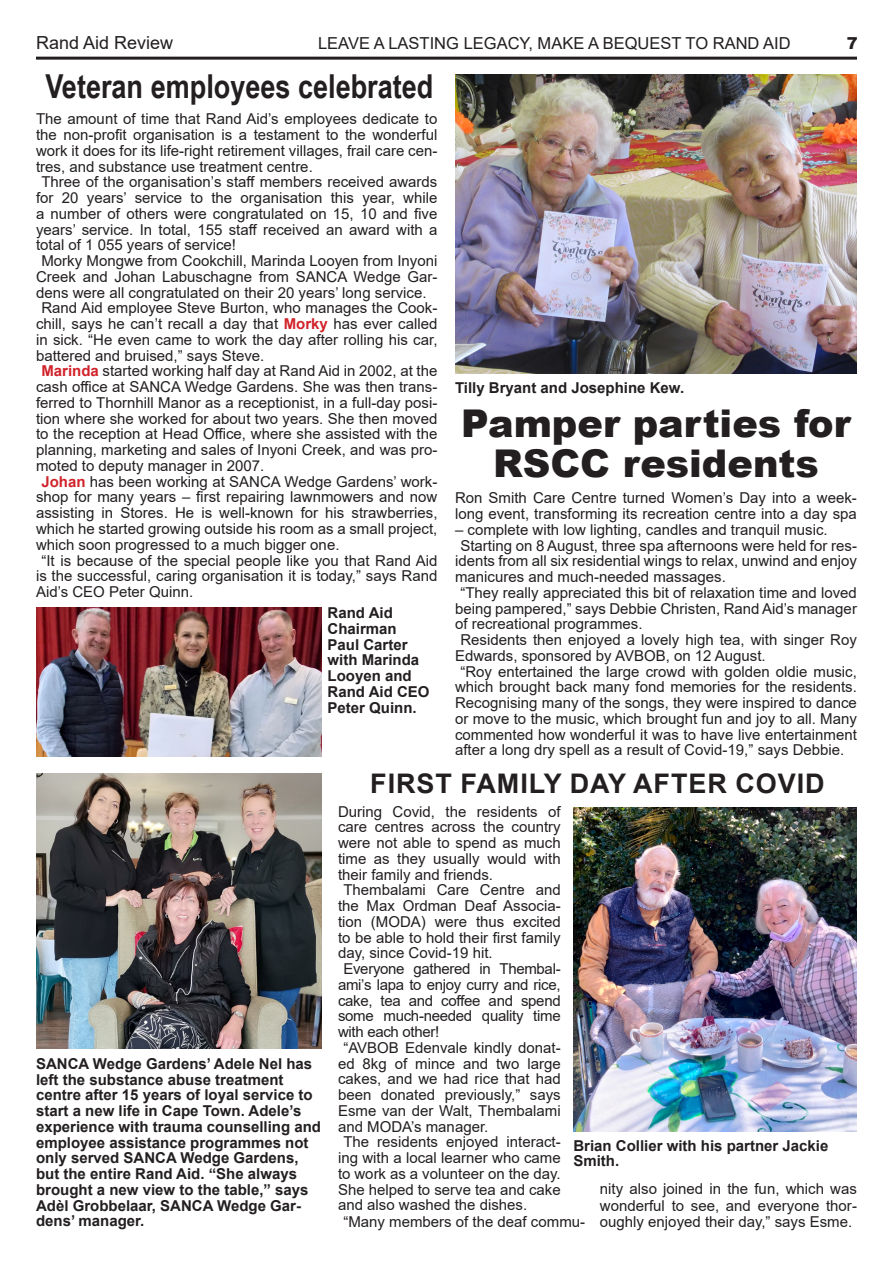
<style>
.page{position:relative;width:893px;height:1263px;background:#fff}
.page>*{position:absolute;margin:0;border:0;box-sizing:border-box;transform-origin:0 0}
.t1{font:900 38.25px/40.5px "Arial";color:#231f20;text-align:center}
.t2{font:700 33px "Arial Narrow";color:#231f20}
.t3{font:700 27px "Arial";letter-spacing:.035em;color:#231f20}
.t4{font:18px "Arial";color:#231f20}
.t5{font:16.5px "Arial";color:#231f20}
.t6{font:900 16.5px "Arial";color:#231f20}
.t7{font:15px/15.8px "Arial";color:#231f20;text-align:justify}
.t8{font:700 15px/15.8px "Arial";color:#231f20}
.s1{font-weight:700;color:#d1232a}
</style>
<div class="page">
<hr style="left:36px;top:57px;width:821px;height:3px;background:#231f20">
<img style="left:36px;top:607px;width:285px;height:150px">
<img style="left:455px;top:74px;width:402px;height:299px">
<img style="left:36px;top:773px;width:285px;height:276px">
<img style="left:573px;top:807px;width:284px;height:324px">
<p class="t4" style="left:36px;top:30px;width:139px">Rand Aid Review</p>
<p class="t5" style="left:318px;top:32px;width:474px">LEAVE A LASTING LEGACY, MAKE A BEQUEST TO RAND AID</p>
<p class="t6" style="left:847px;top:31px;width:13px">7</p>
<p class="t2" style="left:45px;top:62px;width:390px">Veteran employees celebrated</p>
<p class="t7" style="left:36px;top:111px;width:403px">The amount of time that Rand Aid’s employees dedicate to the non-profit organisation is a testament to the wonderful work it does for its life-right retirement villages, frail care cen&shy;tres, and substance use treatment centre.</p>
<p class="t7" style="left:36px;top:174px;width:403px;text-indent:5px">Three of the organisation’s staff members received awards for 20 years’ service to the organisation this year, while a number of others were congratulated on 15, 10 and five years’ service. In total, 155 staff received an award with a total of 1 055 years of service!</p>
<p class="t7" style="left:36px;top:253px;width:403px;text-indent:5px">Morky Mongwe from Cookchill, Marinda Looyen from Inyoni Creek and Johan Labuschagne from SANCA Wedge Gar&shy;dens were all congratulated on their 20 years’ long service.</p>
<p class="t7" style="left:36px;top:300px;width:403px;text-indent:5px">Rand Aid employee Steve Burton, who manages the Cook&shy;chill, says he can’t recall a day that <span class="s1">Morky</span> has ever called in sick. “He even came to work the day after rolling his car, battered and bruised,” says Steve.</p>
<p class="t7" style="left:36px;top:363px;width:403px;text-indent:5px"><span class="s1">Marinda</span> started working half day at Rand Aid in 2002, at the cash office at SANCA Wedge Gardens. She was then trans&shy;ferred to Thornhill Manor as a receptionist, in a full-day posi&shy;tion where she worked for about two years. She then moved to the reception at Head Office, where she assisted with the planning, marketing and sales of Inyoni Creek, and was pro&shy;moted to deputy manager in 2007.</p>
<p class="t7" style="left:36px;top:473px;width:403px;text-indent:5px"><span class="s1">Johan</span> has been working at SANCA Wedge Gardens’ work&shy;shop for many years – first repairing lawnmowers and now assisting in Stores. He is well-known for his strawberries, which he started growing outside his room as a small project, which soon progressed to a much bigger one.</p>
<p class="t7" style="left:36px;top:552px;width:403px;text-indent:5px">“It is because of the special people like you that Rand Aid is the successful, caring organisation it is today,” says Rand Aid’s CEO Peter Quinn.</p>
<p class="t8" style="left:328px;top:605px;width:103px">Rand Aid<br>Chairman<br>Paul Carter with Marinda<br>Looyen and<br>Rand Aid CEO<br>Peter Quinn.</p>
<p class="t8" style="left:455px;top:380px;width:231px">Tilly Bryant and Josephine Kew.</p>
<p class="t1" style="left:461px;top:402px;width:391px">Pamper parties for<br>RSCC residents</p>
<p class="t7" style="left:455px;top:490px;width:403px">Ron Smith Care Centre turned Women’s Day into a week&shy;long event, transforming its recreation centre into a day spa</p>
<p class="t7" style="left:455px;top:522px;width:374px">– complete with low lighting, candles and tranquil music.</p>
<p class="t7" style="left:455px;top:537px;width:403px;text-indent:5px">Starting on 8 August, three spa afternoons were held for res&shy;idents from all six residential wings to relax, unwind and enjoy manicures and much-needed massages.</p>
<p class="t7" style="left:455px;top:585px;width:403px;text-indent:5px">“They really appreciated this bit of relaxation time and loved being pampered,” says Debbie Christen, Rand Aid’s manager of recreational programmes.</p>
<p class="t7" style="left:455px;top:632px;width:403px;text-indent:5px">Residents then enjoyed a lovely high tea, with singer Roy<br>Edwards, sponsored by AVBOB, on 12 August.</p>
<p class="t7" style="left:455px;top:663px;width:403px;text-indent:5px">“Roy entertained the large crowd with golden oldie music, which brought back many fond memories for the residents.<br>Recognising many of the songs, they were inspired to dance or move to the music, which brought fun and joy to all. Many commented how wonderful it was to have live entertainment after a long dry spell as a result of Covid-19,” says Debbie.</p>
<p class="t8" style="left:36px;top:1056px;width:287px">SANCA Wedge Gardens’ Adele Nel has left the substance abuse treatment centre after 15 years of loyal service to start a new life in Cape Town. Adele’s experience with trauma counselling and employee assistance programmes not only served SANCA Wedge Gardens, but the entire Rand Aid. “She always brought a new view to the table,” says Adèl Grobbelaar, SANCA Wedge Gar&shy;dens’ manager.</p>
<p class="t3" style="left:370px;top:764px;width:456px">FIRST FAMILY DAY AFTER COVID</p>
<p class="t7" style="left:338px;top:803px;width:224px">During Covid, the residents of care centres across the country were not able to spend as much time as they usually would with their family and friends.</p>
<p class="t7" style="left:338px;top:882px;width:224px;text-indent:5px">Thembalami Care Centre and the Max Ordman Deaf Associa&shy;tion (MODA) were thus excited to be able to hold their first family day, since Covid-19 hit.</p>
<p class="t7" style="left:338px;top:961px;width:224px;text-indent:5px">Everyone gathered in Thembal&shy;ami’s lapa to enjoy curry and rice, cake, tea and coffee and spend some much-needed quality time with each other!</p>
<p class="t7" style="left:338px;top:1040px;width:224px;text-indent:5px">“AVBOB Edenvale kindly donat&shy;ed 8kg of mince and two large cakes, and we had rice that had been donated previously,” says Esme van der Walt, Thembalami and MODA’s manager.</p>
<p class="t7" style="left:338px;top:1134px;width:224px;text-indent:5px">The residents enjoyed interact&shy;ing with a local learner who came to work as a volunteer on the day.<br>She helped to serve tea and cake and also washed the dishes.</p>
<p class="t7" style="left:343px;top:1213px;width:243px">“Many members of the deaf commu-</p>
<p class="t8" style="left:573px;top:1137px;width:257px">Brian Collier with his partner Jackie<br>Smith.</p>
<p class="t7" style="left:600px;top:1181px;width:259px;line-height:16.4px">nity also joined in the fun, which was wonderful to see, and everyone thor&shy;oughly enjoyed their day,” says Esme.</p>
</div>
